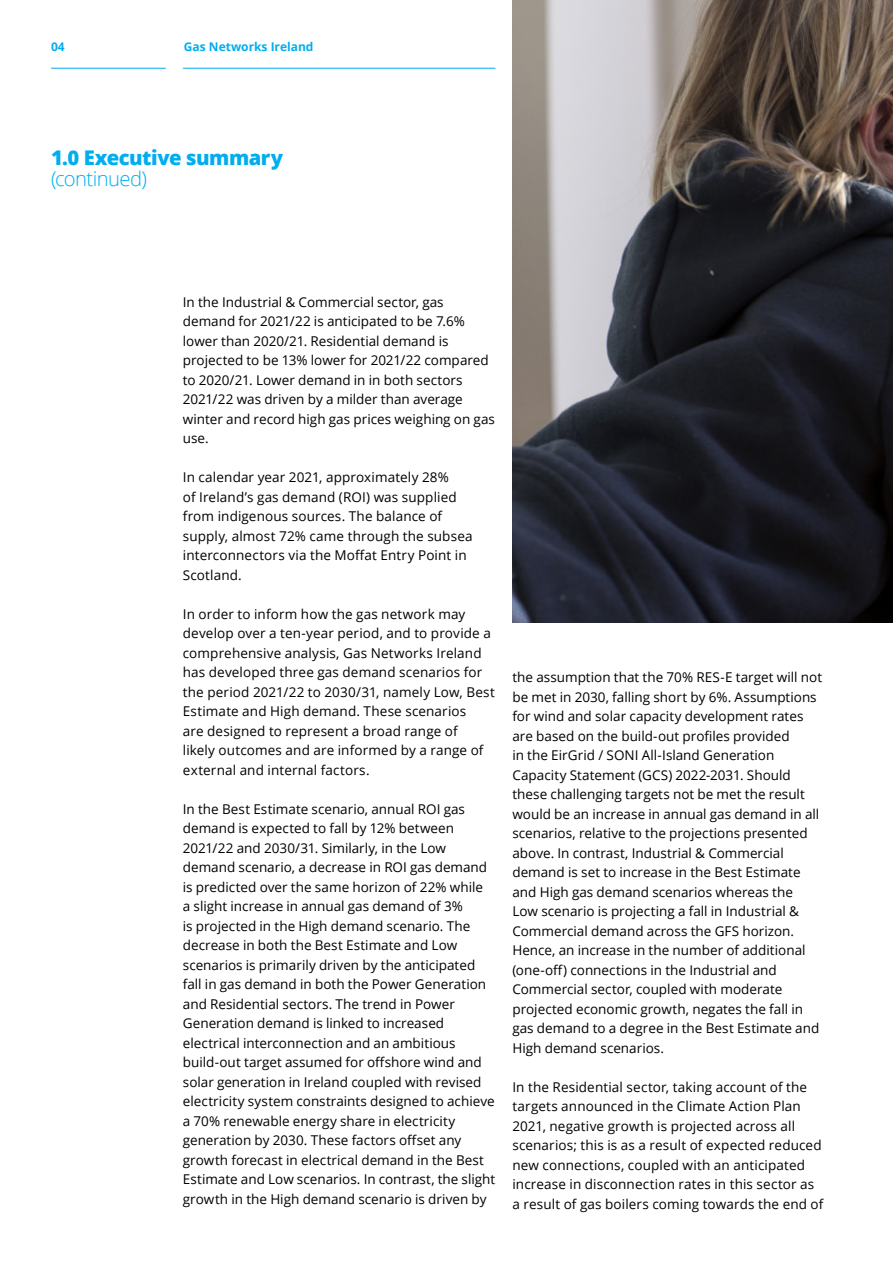
<style>
.page{position:relative;width:893px;height:1263px;background:#fff}
.page>*{position:absolute;margin:0;border:0;box-sizing:border-box;transform-origin:0 0}
.t1{font:800 20.25px "Open Sans";letter-spacing:-.02em;color:#00aeef}
.t2{font:300 20.25px "Open Sans";letter-spacing:-.03em;color:#00aeef}
.t3{font:13.5px/19.5px "Open Sans";letter-spacing:.005em;color:#000}
.t4{font:700 12px "Open Sans";color:#00aeef}
</style>
<div class="page">
<img style="left:512px;top:0;width:381px;height:623px">
<hr style="left:51px;top:68px;width:115px;height:1px;background:#00aeef">
<hr style="left:183px;top:68px;width:312px;height:1px;background:#00aeef">
<p class="t4" style="left:51px;top:39px;width:15px">04</p>
<p class="t4" style="left:184px;top:39px;width:131px">Gas Networks Ireland</p>
<h1 class="t1" style="left:51px;top:142px;width:233px">1.0 Executive summary</h1>
<h1 class="t2" style="left:51px;top:165px;width:98px">(continued)</h1>
<p class="t3" style="left:183px;top:292px;width:314px">In the Industrial &amp; Commercial sector, gas demand for 2021/22 is anticipated to be 7.6% lower than 2020/21. Residential demand is projected to be 13% lower for 2021/22 compared to 2020/21. Lower demand in in both sectors 2021/22 was driven by a milder than average winter and record high gas prices weighing on gas use.</p>
<p class="t3" style="left:183px;top:467px;width:291px">In calendar year 2021, approximately 28%<br>of Ireland’s gas demand (ROI) was supplied from indigenous sources. The balance of supply, almost 72% came through the subsea interconnectors via the Moffat Entry Point in Scotland.</p>
<p class="t3" style="left:183px;top:604px;width:313px">In order to inform how the gas network may develop over a ten-year period, and to provide a comprehensive analysis, Gas Networks Ireland has developed three gas demand scenarios for the period 2021/22 to 2030/31, namely Low, Best Estimate and High demand. These scenarios<br>are designed to represent a broad range of<br>likely outcomes and are informed by a range of external and internal factors.</p>
<p class="t3" style="left:183px;top:799px;width:314px">In the Best Estimate scenario, annual ROI gas demand is expected to fall by 12% between 2021/22 and 2030/31. Similarly, in the Low demand scenario, a decrease in ROI gas demand is predicted over the same horizon of 22% while<br>a slight increase in annual gas demand of 3%<br>is projected in the High demand scenario. The decrease in both the Best Estimate and Low scenarios is primarily driven by the anticipated fall in gas demand in both the Power Generation and Residential sectors. The trend in Power Generation demand is linked to increased electrical interconnection and an ambitious build-out target assumed for offshore wind and solar generation in Ireland coupled with revised electricity system constraints designed to achieve a 70% renewable energy share in electricity generation by 2030. These factors offset any growth forecast in electrical demand in the Best Estimate and Low scenarios. In contrast, the slight growth in the High demand scenario is driven by</p>
<p class="t3" style="left:512px;top:667px;width:311px">the assumption that the 70% RES-E target will not be met in 2030, falling short by 6%. Assumptions for wind and solar capacity development rates are based on the build-out profiles provided<br>in the EirGrid / SONI All-Island Generation Capacity Statement (GCS) 2022-2031. Should these challenging targets not be met the result would be an increase in annual gas demand in all scenarios, relative to the projections presented above. In contrast, Industrial &amp; Commercial demand is set to increase in the Best Estimate and High gas demand scenarios whereas the<br>Low scenario is projecting a fall in Industrial &amp; Commercial demand across the GFS horizon.<br>Hence, an increase in the number of additional (one-off) connections in the Industrial and Commercial sector, coupled with moderate projected economic growth, negates the fall in gas demand to a degree in the Best Estimate and High demand scenarios.</p>
<p class="t3" style="left:512px;top:1077px;width:313px">In the Residential sector, taking account of the targets announced in the Climate Action Plan 2021, negative growth is projected across all scenarios; this is as a result of expected reduced new connections, coupled with an anticipated increase in disconnection rates in this sector as a result of gas boilers coming towards the end of</p>
</div>
